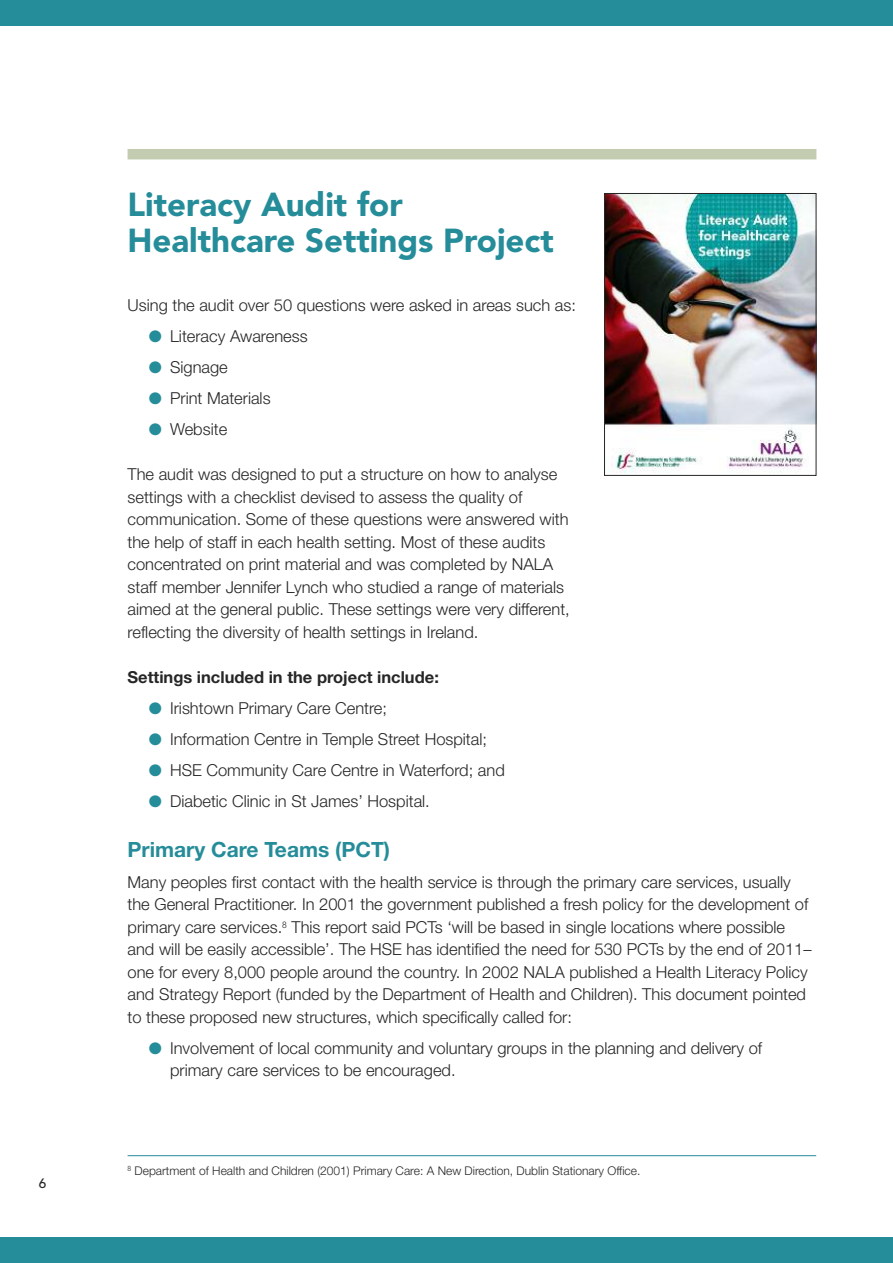
<style>
.page{position:relative;width:893px;height:1263px;background:#fff}
.page>*{position:absolute;margin:0;border:0;box-sizing:border-box;transform-origin:0 0}
.t1{font:900 33px/36px "Avenir";color:#258c99}
.t2{font:700 21px "Helvetica Neue";color:#258c99}
.t3{font:300 16.5px/22.5px "Helvetica Neue";color:#272627}
.t4{font:700 16.5px "Helvetica Neue";color:#272627}
.t5{font:500 13.5px "Avenir";color:#272627}
.t6{font:300 12px "Helvetica Neue";color:#272627}
.s1{color:#258c99}
</style>
<div class="page">
<div style="left:128px;top:149px;width:688px;height:10px;background:#c3ccb1"></div>
<div style="left:0;top:0;width:893px;height:26px;background:#258c99"></div>
<div style="left:0;top:1237px;width:893px;height:26px;background:#258c99"></div>
<hr style="left:128px;top:1155px;width:688px;height:1px;background:#258c99">
<img style="left:606px;top:195px;width:208px;height:279px">
<div style="left:604px;top:193px;width:212px;height:283px;border:1px solid #272627"></div>
<p class="t5" style="left:39px;top:1178px;width:9px">6</p>
<h1 class="t1" style="left:128px;top:190px;width:428px">Literacy Audit for<br>Healthcare Settings Project</h1>
<p class="t3" style="left:128px;top:294px;width:450px">Using the audit over 50 questions were asked in areas such as:</p>
<p class="t3" style="left:149px;top:325px;width:160px"><span class="s1">●</span> Literacy Awareness</p>
<p class="t3" style="left:149px;top:356px;width:81px"><span class="s1">●</span> Signage</p>
<p class="t3" style="left:149px;top:387px;width:123px"><span class="s1">●</span> Print Materials</p>
<p class="t3" style="left:149px;top:418px;width:80px"><span class="s1">●</span> Website</p>
<p class="t3" style="left:128px;top:463px;width:444px">The audit was designed to put a structure on how to analyse settings with a checklist devised to assess the quality of communication. Some of these questions were answered with the help of staff in each health setting. Most of these audits concentrated on print material and was completed by NALA staff member Jennifer Lynch who studied a range of materials aimed at the general public. These settings were very different, reflecting the diversity of health settings in Ireland.</p>
<p class="t4" style="left:128px;top:667px;width:313px">Settings included in the project include:</p>
<p class="t3" style="left:149px;top:697px;width:240px"><span class="s1">●</span> Irishtown Primary Care Centre;</p>
<p class="t3" style="left:149px;top:728px;width:340px"><span class="s1">●</span> Information Centre in Temple Street Hospital;</p>
<p class="t3" style="left:149px;top:759px;width:357px"><span class="s1">●</span> HSE Community Care Centre in Waterford; and</p>
<p class="t3" style="left:149px;top:790px;width:283px"><span class="s1">●</span> Diabetic Clinic in St James’ Hospital.</p>
<p class="t2" style="left:128px;top:836px;width:264px">Primary Care Teams (PCT)</p>
<p class="t3" style="left:128px;top:870px;width:686px">Many peoples first contact with the health service is through the primary care services, usually the General Practitioner. In 2001 the government published a fresh policy for the development of primary care services.<sup>8</sup> This report said PCTs ‘will be based in single locations where possible and will be easily accessible’. The HSE has identified the need for 530 PCTs by the end of 2011– one for every 8,000 people around the country. In 2002 NALA published a Health Literacy Policy and Strategy Report (funded by the Department of Health and Children). This document pointed to these proposed new structures, which specifically called for:</p>
<p class="t3" style="left:170px;top:1036px;width:593px;text-indent:-21px"><span class="s1">●</span> Involvement of local community and voluntary groups in the planning and delivery of primary care services to be encouraged.</p>
<p class="t6" style="left:128px;top:1163px;width:514px"><sup>8</sup> Department of Health and Children (2001) Primary Care: A New Direction, Dublin Stationary Office.</p>
</div>
